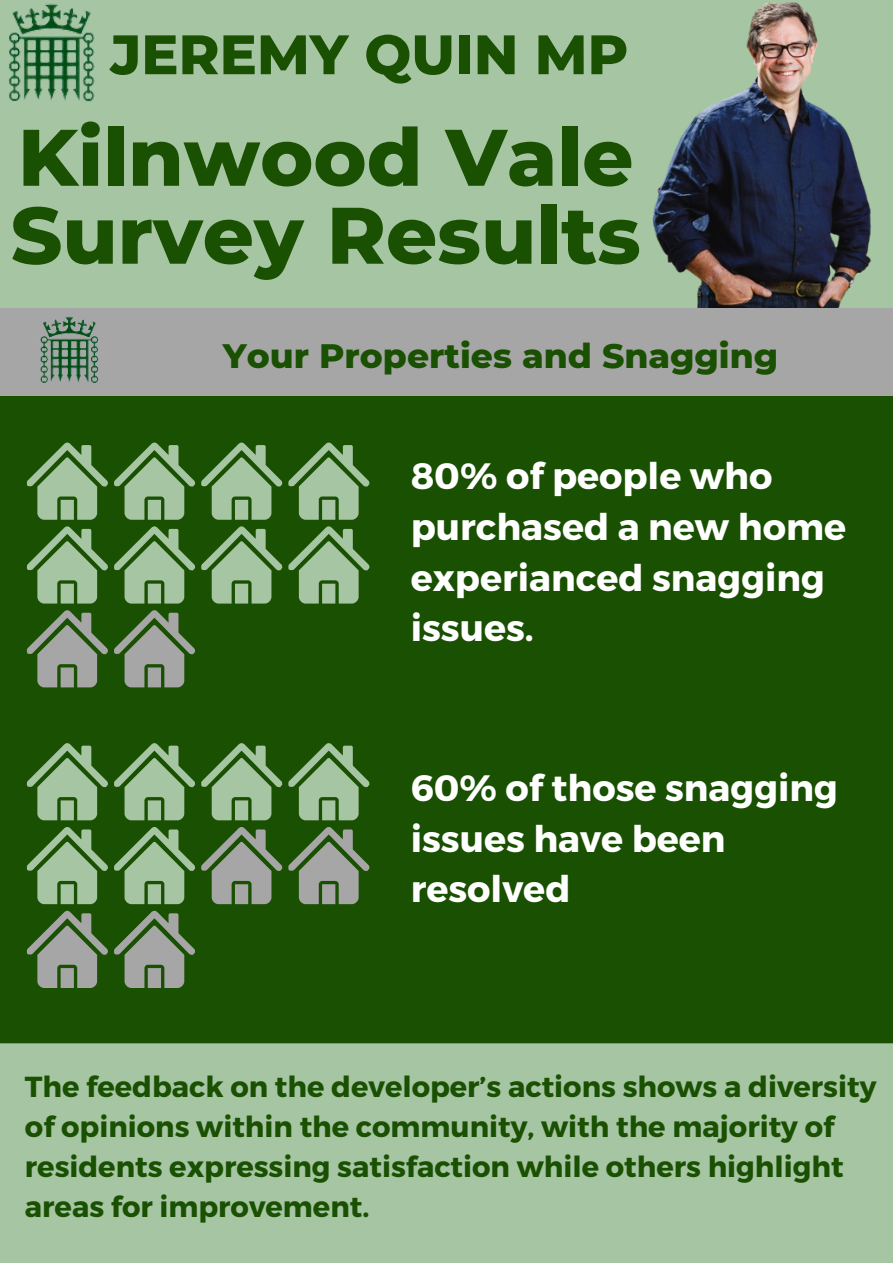
<style>
.page{position:relative;width:893px;height:1264px;background:#fff}
.page>*{position:absolute;margin:0;border:0;box-sizing:border-box;transform-origin:0 0}
.t1{font:800 79.95px/77.8px "Montserrat";color:#195002}
.t2{font:800 55.5px "Montserrat";color:#195002}
.t3{font:700 36.6px/50.6px "Montserrat";color:#fff}
.t4{font:800 34.5px "Montserrat";color:#195002}
.t5{font:700 28.95px/39.9px "Montserrat";color:#195002}
</style>
<div class="page">
<div style="left:0;top:0;width:892px;height:1262px;background:#195002"></div>
<div style="left:0;top:0;width:892px;height:310px;background:#a6c5a3"></div>
<img style="left:652px;top:2px;width:219px;height:306px">
<img style="left:9px;top:3px;width:86px;height:99px">
<div style="left:0;top:308px;width:892px;height:87px;background:#a6a6a6"></div>
<img style="left:40px;top:316px;width:59px;height:67px">
<svg style="left:27px;top:442px;width:342px;height:161px"></svg>
<svg style="left:27px;top:610px;width:168px;height:77px"></svg>
<div style="left:0;top:1043px;width:892px;height:219px;background:#a6c5a3"></div>
<svg style="left:27px;top:743px;width:342px;height:78px"></svg>
<svg style="left:27px;top:827px;width:342px;height:161px"></svg>
<p class="t2" style="left:110px;top:20px;width:519px">JEREMY QUIN MP</p>
<p class="t1" style="left:11px;top:118px;width:631px">Kilnwood Vale<br>Survey Results</p>
<p class="t4" style="left:223px;top:334px;width:557px">Your Properties and Snagging</p>
<p class="t3" style="left:410px;top:449px;width:437px">80% of people who purchased a new home experianced snagging issues.</p>
<p class="t3" style="left:410px;top:761px;width:428px">60% of those snagging issues have been resolved</p>
<p class="t5" style="left:25px;top:1065px;width:853px">The feedback on the developer’s actions shows a diversity of opinions within the community, with the majority of residents expressing satisfaction while others highlight areas for improvement.</p>
</div>
